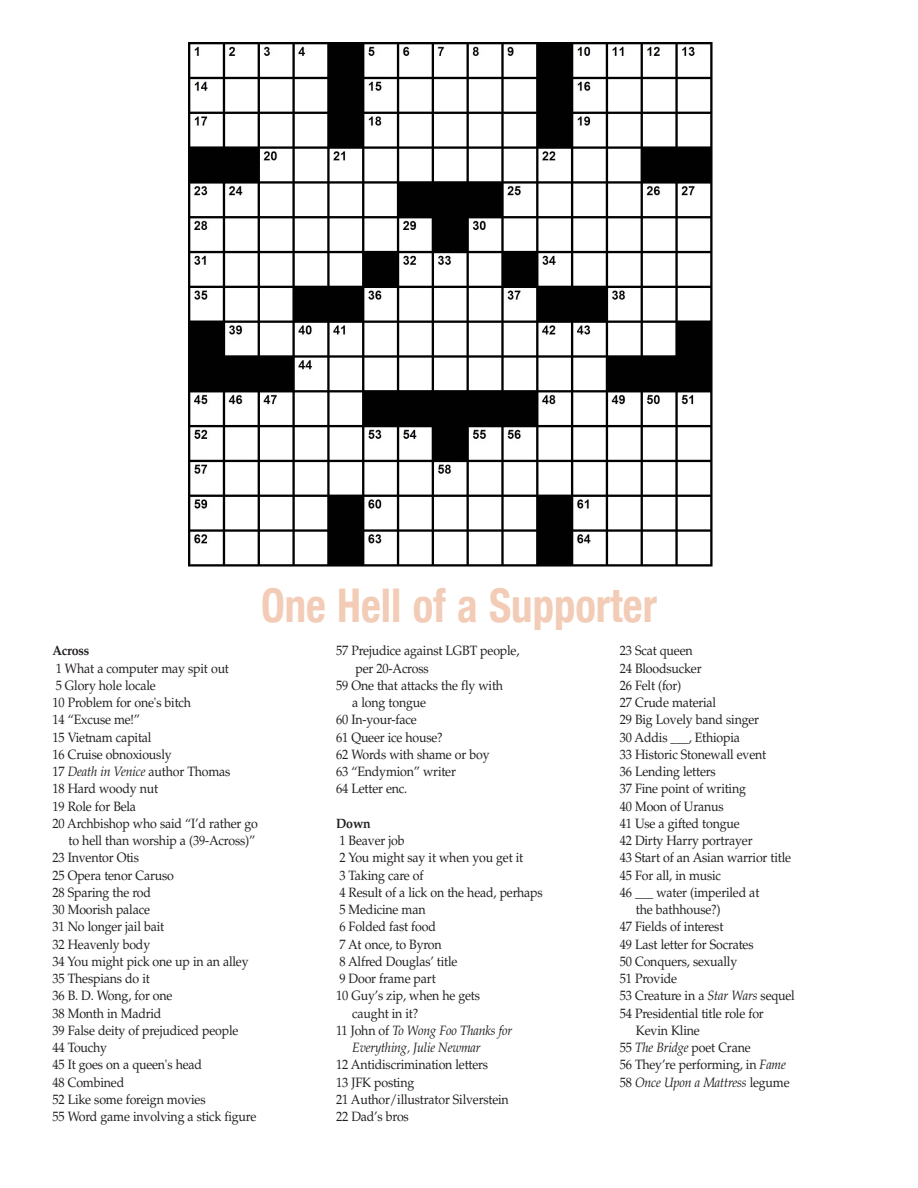
<style>
.page{position:relative;width:918px;height:1188px;background:#fff}
.page>*{position:absolute;margin:0;border:0;box-sizing:border-box;transform-origin:0 0}
.t1{font:700 condensed 46.5px "Helvetica Neue";color:#f2ccb6;scale:.92 1}
.t2{font:13.5px/17.2px "Palatino LT Std";letter-spacing:-.015em;color:#231f20;scale:.92 1}
.t3{font:italic 13.5px "Palatino LT Std";letter-spacing:-.015em;color:#231f20;scale:.92 1}
.t4{font:700 13.5px "Palatino LT Std";letter-spacing:-.015em;color:#231f20;scale:.92 1}
.s1{font-style:italic}
.s2{font-style:normal}
</style>
<div class="page">
<img style="left:188px;top:43px;width:524px;height:523px">
<h1 class="t1" style="left:261px;top:577px;width:432px">One Hell of a Supporter</h1>
<p class="t4" style="left:53px;top:646px;width:42px">Across</p>
<p class="t2" style="left:56px;top:661px;width:190px">1 What a computer may spit out</p>
<p class="t2" style="left:56px;top:678px;width:110px">5 Glory hole locale</p>
<p class="t2" style="left:53px;top:695px;width:152px">10 Problem for one's bitch</p>
<p class="t2" style="left:53px;top:713px;width:97px">14 “Excuse me!”</p>
<p class="t2" style="left:53px;top:730px;width:109px">15 Vietnam capital</p>
<p class="t2" style="left:53px;top:747px;width:131px">16 Cruise obnoxiously</p>
<p class="t2" style="left:53px;top:764px;width:195px">17 <span class="s1">Death in Venice</span> author Thomas</p>
<p class="t2" style="left:53px;top:782px;width:116px">18 Hard woody nut</p>
<p class="t2" style="left:53px;top:799px;width:92px">19 Role for Bela</p>
<p class="t2" style="left:53px;top:816px;width:225px">20 Archbishop who said “I’d rather go</p>
<p class="t2" style="left:69px;top:833px;width:204px">to hell than worship a (39-Across)”</p>
<p class="t2" style="left:52px;top:851px;width:95px">23 Inventor Otis</p>
<p class="t2" style="left:52px;top:868px;width:134px">25 Opera tenor Caruso</p>
<p class="t2" style="left:52px;top:885px;width:109px">28 Sparing the rod</p>
<p class="t2" style="left:52px;top:902px;width:108px">30 Moorish palace</p>
<p class="t2" style="left:52px;top:920px;width:123px">31 No longer jail bait</p>
<p class="t2" style="left:53px;top:937px;width:108px">32 Heavenly body</p>
<p class="t2" style="left:53px;top:954px;width:215px">34 You might pick one up in an alley</p>
<p class="t2" style="left:53px;top:971px;width:107px">35 Thespians do it</p>
<p class="t2" style="left:53px;top:989px;width:132px">36 B. D. Wong, for one</p>
<p class="t2" style="left:53px;top:1006px;width:120px">38 Month in Madrid</p>
<p class="t2" style="left:53px;top:1023px;width:204px">39 False deity of prejudiced people</p>
<p class="t2" style="left:53px;top:1040px;width:61px">44 Touchy</p>
<p class="t2" style="left:53px;top:1058px;width:164px">45 It goes on a queen's head</p>
<p class="t2" style="left:53px;top:1075px;width:80px">48 Combined</p>
<p class="t2" style="left:53px;top:1092px;width:168px">52 Like some foreign movies</p>
<p class="t2" style="left:53px;top:1109px;width:223px">55 Word game involving a stick figure</p>
<p class="t2" style="left:336px;top:644px;width:201px">57 Prejudice against LGBT people,</p>
<p class="t2" style="left:356px;top:661px;width:81px">per 20-Across</p>
<p class="t2" style="left:336px;top:678px;width:183px">59 One that attacks the fly with</p>
<p class="t2" style="left:352px;top:695px;width:82px">a long tongue</p>
<p class="t2" style="left:336px;top:713px;width:89px">60 In-your-face</p>
<p class="t2" style="left:336px;top:730px;width:117px">61 Queer ice house?</p>
<p class="t2" style="left:336px;top:747px;width:168px">62 Words with shame or boy</p>
<p class="t2" style="left:336px;top:764px;width:132px">63 “Endymion” writer</p>
<p class="t2" style="left:336px;top:782px;width:79px">64 Letter enc.</p>
<p class="t4" style="left:336px;top:818px;width:39px">Down</p>
<p class="t2" style="left:339px;top:833px;width:72px">1 Beaver job</p>
<p class="t2" style="left:339px;top:851px;width:201px">2 You might say it when you get it</p>
<p class="t2" style="left:339px;top:868px;width:93px">3 Taking care of</p>
<p class="t2" style="left:339px;top:885px;width:223px">4 Result of a lick on the head, perhaps</p>
<p class="t2" style="left:339px;top:902px;width:95px">5 Medicine man</p>
<p class="t2" style="left:339px;top:920px;width:107px">6 Folded fast food</p>
<p class="t2" style="left:339px;top:937px;width:113px">7 At once, to Byron</p>
<p class="t2" style="left:339px;top:954px;width:130px">8 Alfred Douglas’ title</p>
<p class="t2" style="left:339px;top:971px;width:106px">9 Door frame part</p>
<p class="t2" style="left:336px;top:989px;width:158px">10 Guy’s zip, when he gets</p>
<p class="t2" style="left:352px;top:1006px;width:73px">caught in it?</p>
<p class="t3" style="left:336px;top:1025px;width:193px"><span class="s2">11 John of</span> To Wong Foo Thanks for</p>
<p class="t3" style="left:352px;top:1042px;width:141px">Everything, Julie Newmar</p>
<p class="t2" style="left:336px;top:1058px;width:189px">12 Antidiscrimination letters<br>13 JFK posting<br>21 Author/illustrator Silverstein<br>22 Dad’s bros</p>
<p class="t2" style="left:620px;top:644px;width:81px">23 Scat queen</p>
<p class="t2" style="left:620px;top:661px;width:90px">24 Bloodsucker</p>
<p class="t2" style="left:620px;top:678px;width:68px">26 Felt (for)</p>
<p class="t2" style="left:620px;top:695px;width:106px">27 Crude material</p>
<p class="t2" style="left:620px;top:713px;width:153px">29 Big Lovely band singer</p>
<p class="t2" style="left:620px;top:730px;width:132px">30 Addis ___, Ethiopia</p>
<p class="t2" style="left:620px;top:747px;width:161px">33 Historic Stonewall event</p>
<p class="t2" style="left:620px;top:764px;width:106px">36 Lending letters</p>
<p class="t2" style="left:620px;top:782px;width:139px">37 Fine point of writing</p>
<p class="t2" style="left:620px;top:799px;width:114px">40 Moon of Uranus</p>
<p class="t2" style="left:620px;top:816px;width:132px">41 Use a gifted tongue</p>
<p class="t2" style="left:620px;top:833px;width:146px">42 Dirty Harry portrayer</p>
<p class="t2" style="left:620px;top:851px;width:188px">43 Start of an Asian warrior title</p>
<p class="t2" style="left:620px;top:868px;width:112px">45 For all, in music</p>
<p class="t2" style="left:620px;top:885px;width:153px">46 ___ water (imperiled at</p>
<p class="t2" style="left:636px;top:902px;width:94px">the bathhouse?)</p>
<p class="t2" style="left:620px;top:920px;width:114px">47 Fields of interest</p>
<p class="t2" style="left:620px;top:937px;width:147px">49 Last letter for Socrates</p>
<p class="t2" style="left:620px;top:954px;width:129px">50 Conquers, sexually</p>
<p class="t2" style="left:620px;top:971px;width:64px">51 Provide</p>
<p class="t2" style="left:620px;top:989px;width:192px">53 Creature in a <span class="s1">Star Wars</span> sequel</p>
<p class="t2" style="left:620px;top:1006px;width:158px">54 Presidential title role for</p>
<p class="t2" style="left:636px;top:1023px;width:71px">Kevin Kline</p>
<p class="t2" style="left:620px;top:1040px;width:144px">55 <span class="s1">The Bridge</span> poet Crane</p>
<p class="t2" style="left:620px;top:1058px;width:182px">56 They’re performing, in <span class="s1">Fame</span></p>
<p class="t3" style="left:620px;top:1077px;width:186px"><span class="s2">58</span> Once Upon a Mattress <span class="s2">legume</span></p>
</div>
